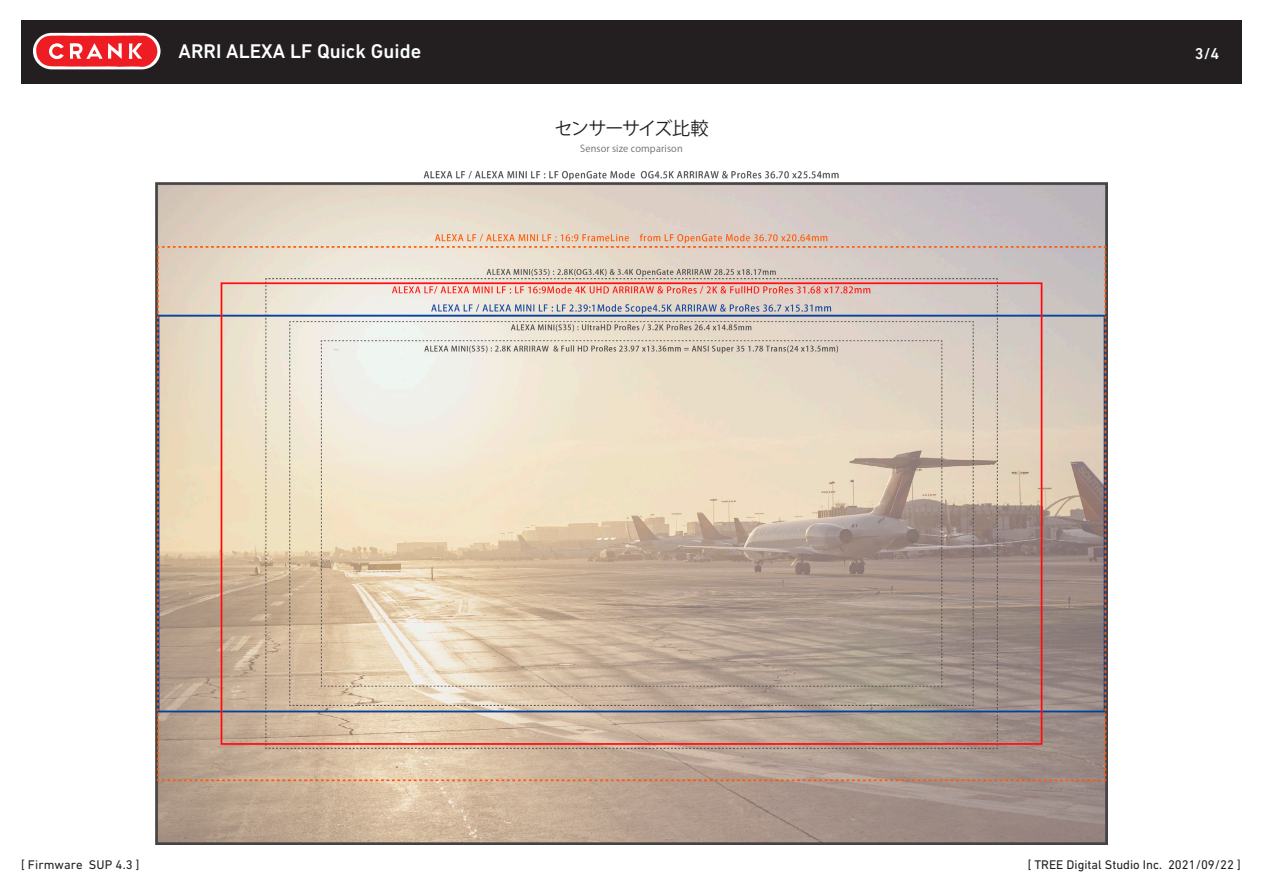
<style>
.page{position:relative;width:1263px;height:893px;background:#fff}
.page>*{position:absolute;margin:0;border:0;box-sizing:border-box;transform-origin:0 0}
.t1{font:500 20.25px "DIN Next LT Pro";color:#fff}
.t2{font:18px "Koz Go Pro";letter-spacing:-.065em;color:#231f20}
.t3{font:500 15.9px "DIN Next LT Pro";color:#fff}
.t4{font:12.75px "DIN Next LT Pro";color:#231f20}
.t5{font:9.6px "Koz Go Pro";letter-spacing:.015em;color:#6c6d70}
</style>
<div class="page">
<div style="left:21px;top:20px;width:1221px;height:64px;background:#231f20"></div>
<svg style="left:33px;top:33px;width:128px;height:36px;background:#e55e62"></svg>
<img style="left:156px;top:170px;width:951px;height:675px">
<h1 class="t1" style="left:179px;top:40px;width:244px">ARRI ALEXA LF Quick Guide</h1>
<h2 class="t2" style="left:554px;top:117px;width:156px">センサーサイズ比較</h2>
<p class="t5" style="left:580px;top:142px;width:104px">Sensor size comparison</p>
<p class="t3" style="left:1195px;top:44px;width:26px">3/4</p>
<p class="t4" style="left:21px;top:857px;width:120px">[ Firmware SUP 4.3 ]</p>
<p class="t4" style="left:1028px;top:857px;width:214px">[ TREE Digital Studio Inc. 2021/09/22 ]</p>
</div>
